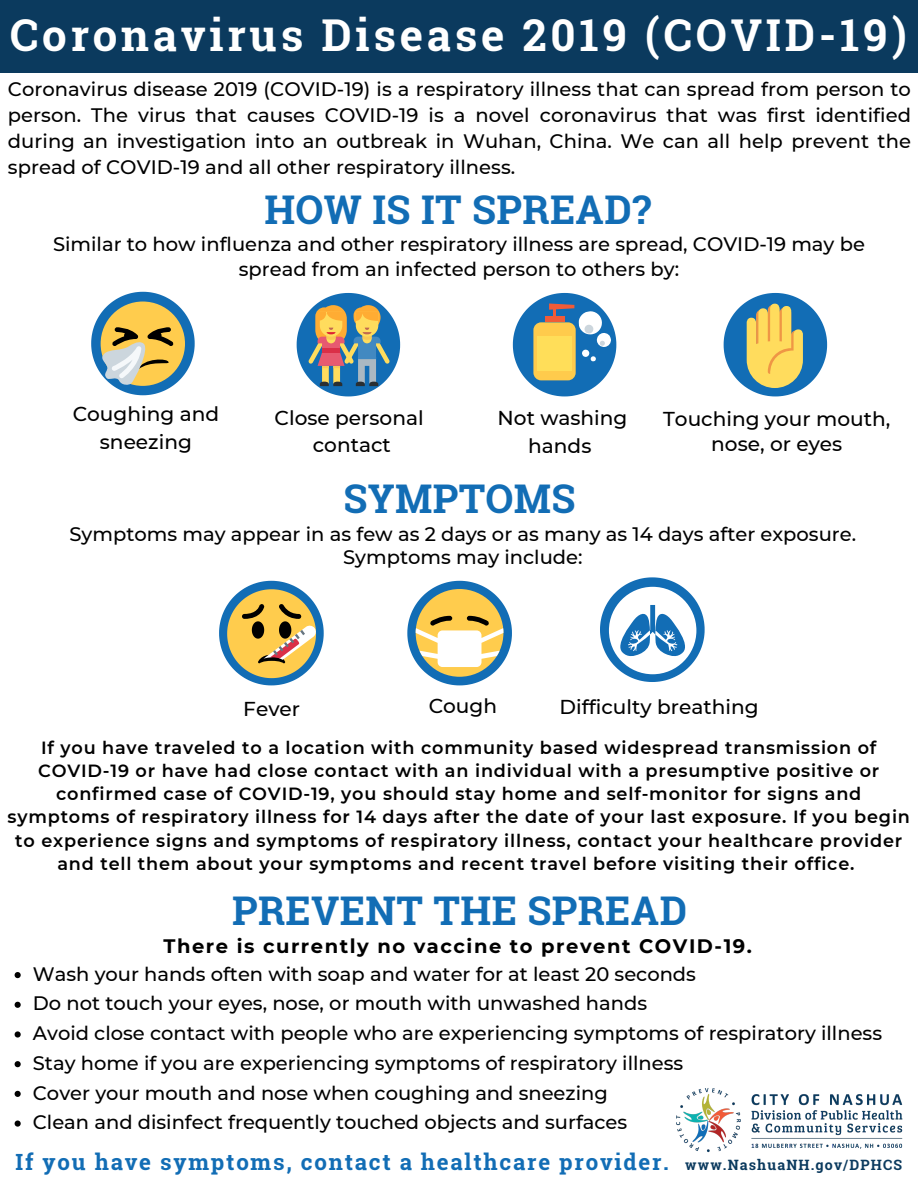
<style>
.page{position:relative;width:918px;height:1188px;background:#fff}
.page>*{position:absolute;margin:0;border:0;box-sizing:border-box;transform-origin:0 0}
.t1{font:700 43.95px "Roboto Slab";letter-spacing:.085em;color:#fff}
.t2{font:700 39.6px "Roboto Slab";letter-spacing:.01em;color:#126db5}
.t3{font:700 22.35px "Roboto Slab";letter-spacing:.08em;color:#126db5}
.t4{font:500 20.1px/27.5px "Montserrat";color:#000;text-align:center}
.t5{font:500 19.5px/29.7px "Montserrat";color:#000;text-align:center}
.t6{font:700 19.5px "Montserrat";letter-spacing:.08em;color:#000}
.t7{font:600 17.7px/23.2px "Montserrat";letter-spacing:.045em;color:#000;text-align:center}
.t8{font:700 14.25px "Roboto Slab";letter-spacing:.08em;color:#0b3a5e}
</style>
<div class="page">
<svg style="left:219px;top:581px;width:105px;height:104px"></svg>
<svg style="left:513px;top:293px;width:103px;height:103px"></svg>
<div style="left:537px;top:336px;width:35px;height:35px;background:#ffde59"></div>
<svg style="left:297px;top:293px;width:103px;height:103px"></svg>
<svg style="left:724px;top:293px;width:103px;height:103px"></svg>
<svg style="left:407px;top:581px;width:105px;height:104px"></svg>
<svg style="left:600px;top:577px;width:105px;height:105px"></svg>
<svg style="left:91px;top:292px;width:104px;height:103px"></svg>
<div style="left:0;top:0;width:918px;height:73px;background:#0b3a5e"></div>
<svg style="left:15px;top:972px;width:6px;height:6px"></svg>
<svg style="left:15px;top:1002px;width:6px;height:6px"></svg>
<svg style="left:15px;top:1031px;width:6px;height:7px"></svg>
<svg style="left:15px;top:1061px;width:6px;height:6px"></svg>
<svg style="left:15px;top:1091px;width:6px;height:6px"></svg>
<svg style="left:15px;top:1121px;width:6px;height:6px"></svg>
<img style="left:676px;top:1088px;width:227px;height:65px">
<h1 class="t1" style="left:10px;top:5px;width:898px">Coronavirus Disease 2019 (COVID-19)</h1>
<p class="t5" style="left:8px;top:76px;width:905px;line-height:26px;text-align:justify">Coronavirus disease 2019 (COVID-19) is a respiratory illness that can spread from person to person. The virus that causes COVID-19 is a novel coronavirus that was first identified during an investigation into an outbreak in Wuhan, China. We can all help prevent the spread of COVID-19 and all other respiratory illness.</p>
<h2 class="t2" style="left:264px;top:182px;width:388px">HOW IS IT SPREAD?</h2>
<p class="t5" style="left:53px;top:231px;width:813px;line-height:25.2px">Similar to how influenza and other respiratory illness are spread, COVID-19 may be spread from an infected person to others by:</p>
<p class="t4" style="left:73px;top:400px;width:148px">Coughing and sneezing</p>
<p class="t4" style="left:275px;top:404px;width:151px">Close personal contact</p>
<p class="t4" style="left:498px;top:404px;width:131px">Not washing hands</p>
<p class="t4" style="left:663px;top:406px;width:229px;line-height:25.2px">Touching your mouth, nose, or eyes</p>
<h2 class="t2" style="left:343px;top:471px;width:234px">SYMPTOMS</h2>
<p class="t5" style="left:70px;top:522px;width:788px;line-height:23.5px">Symptoms may appear in as few as 2 days or as many as 14 days after exposure.<br>Symptoms may include:</p>
<p class="t4" style="left:243px;top:695px;width:58px">Fever</p>
<p class="t4" style="left:429px;top:692px;width:70px">Cough</p>
<p class="t4" style="left:560px;top:693px;width:201px">Difficulty breathing</p>
<p class="t7" style="left:7px;top:736px;width:904px">If you have traveled to a location with community based widespread transmission of COVID-19 or have had close contact with an individual with a presumptive positive or confirmed case of COVID-19, you should stay home and self-monitor for signs and symptoms of respiratory illness for 14 days after the date of your last exposure. If you begin to experience signs and symptoms of respiratory illness, contact your healthcare provider and tell them about your symptoms and recent travel before visiting their office.</p>
<h2 class="t2" style="left:232px;top:883px;width:456px">PREVENT THE SPREAD</h2>
<p class="t6" style="left:163px;top:934px;width:590px">There is currently no vaccine to prevent COVID-19.</p>
<p class="t5" style="left:33px;top:959px;width:851px;text-align:left">Wash your hands often with soap and water for at least 20 seconds<br>Do not touch your eyes, nose, or mouth with unwashed hands<br>Avoid close contact with people who are experiencing symptoms of respiratory illness Stay home if you are experiencing symptoms of respiratory illness<br>Cover your mouth and nose when coughing and sneezing<br>Clean and disinfect frequently touched objects and surfaces</p>
<p class="t3" style="left:16px;top:1147px;width:655px">If you have symptoms, contact a healthcare provider.</p>
<p class="t8" style="left:685px;top:1155px;width:218px">www.NashuaNH.gov/DPHCS</p>
</div>
